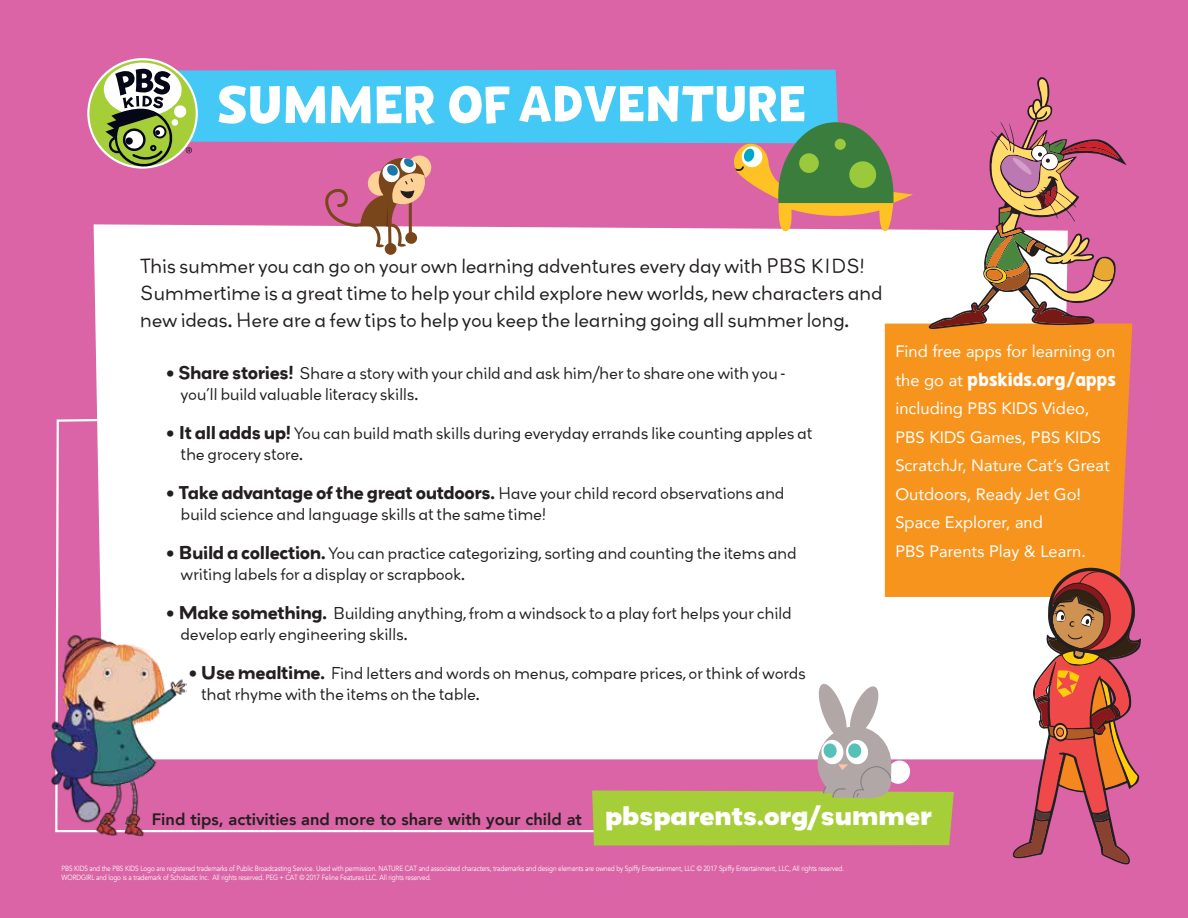
<style>
.page{position:relative;width:1188px;height:918px;background:#da64a5}
.page>*{position:absolute;margin:0;border:0;box-sizing:border-box;transform-origin:0 0}
.t1{font:18px/27px "Grenadine MVB";letter-spacing:-.025em;color:#231f20}
.t2{font:18px "PBSKIDS Headline";color:#fff}
.t3{font:16.5px/28.5px "Avenir";color:#fff}
.t4{font:800 16.5px "Avenir";color:#231f20}
.t5{font:15px/21px "Grenadine MVB";letter-spacing:-.025em;color:#231f20}
.t6{font:7.5px/9px "Avenir";letter-spacing:-.02em;color:#fff;scale:.86 1}
.s1{font-size:16.5px}
.s2{font-weight:700;font-size:16.5px}
.s3{font-family:"Avenir";font-size:16.5px}
.s4{font-family:"Grenadine MVB";font-weight:700;font-stretch:expanded;font-size:24px;color:#fff}
</style>
<div class="page">
<div style="left:192px;top:70px;width:645px;height:73px;background:#44c8f5"></div>
<div style="left:94px;top:224px;width:919px;height:535px;background:#fff"></div>
<svg style="left:55px;top:417px;width:568px;height:416px"></svg>
<div style="left:885px;top:324px;width:247px;height:273px;background:#f7941e"></div>
<svg style="left:1013px;top:566px;width:128px;height:299px"></svg>
<svg style="left:592px;top:682px;width:362px;height:164px;background:#d4cea8"></svg>
<svg style="left:929px;top:77px;width:198px;height:252px"></svg>
<svg style="left:931px;top:79px;width:188px;height:248px"></svg>
<svg style="left:219px;top:86px;width:61px;height:38px;background:#b9eafb"></svg>
<svg style="left:286px;top:86px;width:39px;height:37px"></svg>
<svg style="left:331px;top:86px;width:40px;height:37px"></svg>
<svg style="left:377px;top:86px;width:58px;height:39px;background:#bcebfb"></svg>
<svg style="left:449px;top:86px;width:60px;height:38px;background:#b0e7fa"></svg>
<svg style="left:519px;top:86px;width:394px;height:145px"></svg>
<svg style="left:87px;top:58px;width:111px;height:111px"></svg>
<div style="left:89px;top:60px;width:107px;height:106px;background:#a6ce39;border-radius:50%"></div>
<svg style="left:104px;top:63px;width:88px;height:105px"></svg>
<div style="left:407px;top:156px;width:24px;height:23px;background:#fed196;border-radius:50%"></div>
<div style="left:385px;top:243px;width:12px;height:12px;background:#79461c;border-radius:50%"></div>
<svg style="left:324px;top:158px;width:101px;height:90px"></svg>
<img style="left:51px;top:631px;width:135px;height:206px">
<p class="t1" style="left:140px;top:252px;width:744px">This summer you can go on your own learning adventures every day with PBS KIDS!<br>Summertime is a great time to help your child explore new worlds, new characters and new ideas. Here are a few tips to help you keep the learning going all summer long.</p>
<p class="t5" style="left:181px;top:362px;width:606px;text-indent:-15px"><span class="s1">•</span> <span class="s2">Share stories!</span> Share a story with your child and ask him/her to share one with you - you’ll build valuable literacy skills.</p>
<p class="t5" style="left:181px;top:422px;width:634px;text-indent:-15px"><span class="s1">•</span> <span class="s2">It all adds up!</span> You can build math skills during everyday errands like counting apples at the grocery store.</p>
<p class="t5" style="left:181px;top:482px;width:606px;text-indent:-15px"><span class="s1">•</span> <span class="s2">Take advantage of the great outdoors.</span> Have your child record observations and build science and language skills at the same time!</p>
<p class="t5" style="left:181px;top:542px;width:618px;text-indent:-15px"><span class="s1">•</span> <span class="s2">Build a collection.</span> You can practice categorizing, sorting and counting the items and writing labels for a display or scrapbook.</p>
<p class="t5" style="left:181px;top:602px;width:613px;text-indent:-15px"><span class="s1">•</span> <span class="s2">Make something.</span> Building anything, from a windsock to a play fort helps your child develop early engineering skills.</p>
<p class="t5" style="left:201px;top:662px;width:607px;text-indent:-13px"><span class="s1">•</span> <span class="s2">Use mealtime.</span> Find letters and words on menus, compare prices, or think of words that rhyme with the items on the table.</p>
<p class="t3" style="left:895px;top:337px;width:221px">Find free apps for learning on</p>
<p class="t2" style="left:895px;top:368px;width:222px"><span class="s3">the go at</span> pbskids.org/apps</p>
<p class="t3" style="left:895px;top:394px;width:216px">including PBS KIDS Video,<br>PBS KIDS Games, PBS KIDS<br>ScratchJr, Nature Cat’s Great<br>Outdoors, Ready Jet Go!<br>Space Explorer, and<br>PBS Parents Play &amp; Learn.</p>
<p class="t4" style="left:152px;top:807px;width:782px">Find tips, activities and more to share with your child at <span class="s4">pbsparents.org/summer</span></p>
<p class="t6" style="left:62px;top:864px;width:912px">PBS KIDS and the PBS KIDS Logo are registered trademarks of Public Broadcasting Service. Used with permission. NATURE CAT and associated characters, trademarks and design elements are owned by Spiffy Entertainment, LLC © 2017 Spiffy Entertainment, LLC, All rights reserved.<br>WORDGIRL and logo is a trademark of Scholastic Inc. All rights reserved. PEG + CAT © 2017 Feline Features LLC. All rights reserved.</p>
</div>
